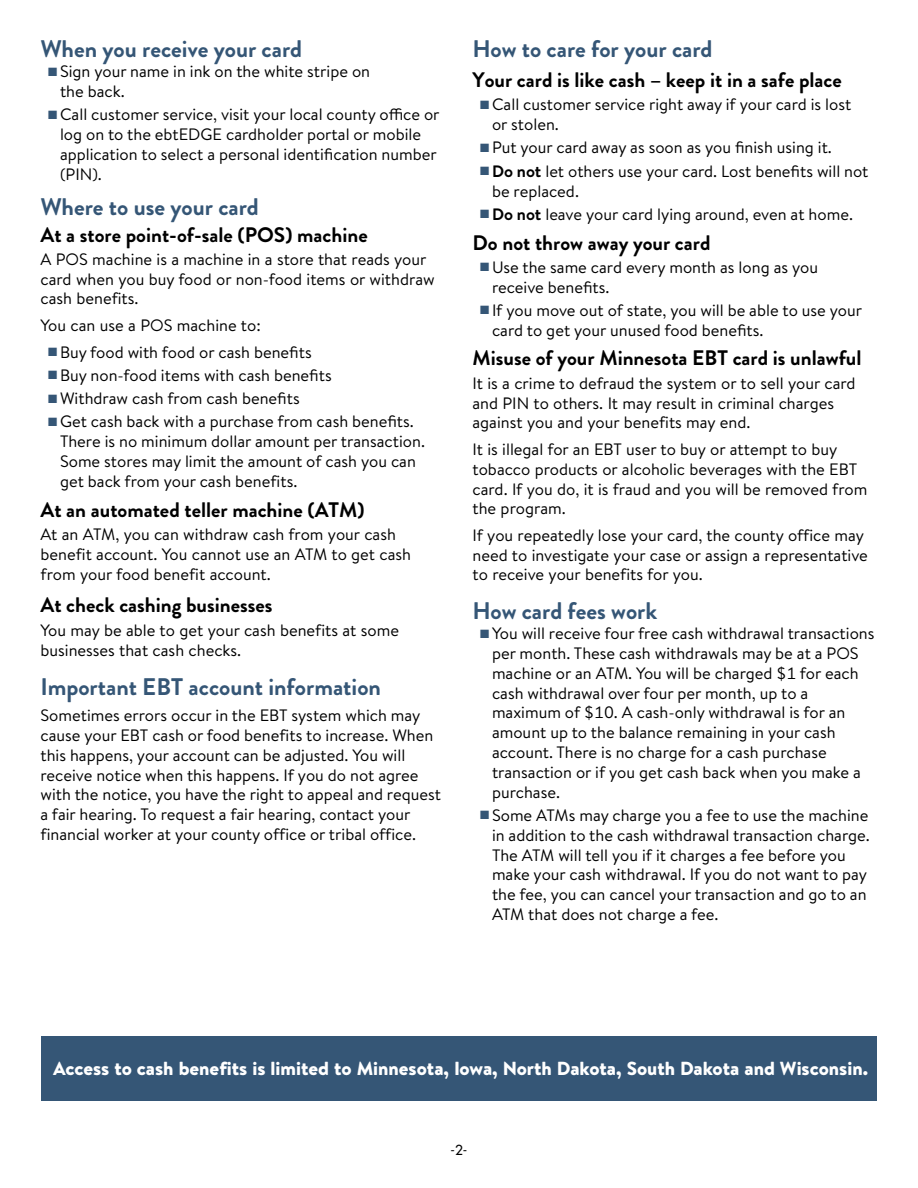
<style>
.page{position:relative;width:918px;height:1188px;background:#fff}
.page>*{position:absolute;margin:0;border:0;box-sizing:border-box;transform-origin:0 0}
.t1{font:700 24px "Brandon Grotesque";color:#355676}
.t2{font:700 21px "Brandon Grotesque";color:#000}
.BodyText-bold-13_pt{font:900 18.9px "Brandon Text";color:#fff}
.BodyText{font:16.5px/19.8px "Brandon Text";color:#000}
.t3{font:13.5px "Futura";color:#000}
.s1{color:#355676}
.s2{font-weight:700}
</style>
<div class="page">
<div style="left:41px;top:1036px;width:836px;height:65px;background:#355676"></div>
<h2 class="t1" style="left:40px;top:32px;width:263px">When you receive your card</h2>
<p class="BodyText" style="left:60px;top:61px;width:312px;text-indent:-12px"><span class="s1">■</span> Sign your name in ink on the white stripe on the back.</p>
<p class="BodyText" style="left:60px;top:104px;width:381px;text-indent:-12px"><span class="s1">■</span> Call customer service, visit your local county office or log on to the ebtEDGE cardholder portal or mobile application to select a personal identification number (PIN).</p>
<h2 class="t1" style="left:40px;top:190px;width:220px">Where to use your card</h2>
<h3 class="t2" style="left:40px;top:220px;width:329px">At a store point-of-sale (POS) machine</h3>
<p class="BodyText" style="left:40px;top:249px;width:396px">A POS machine is a machine in a store that reads your card when you buy food or non-food items or withdraw cash benefits.</p>
<p class="BodyText" style="left:40px;top:315px;width:222px">You can use a POS machine to:</p>
<p class="BodyText" style="left:48px;top:341px;width:265px"><span class="s1">■</span> Buy food with food or cash benefits</p>
<p class="BodyText" style="left:48px;top:365px;width:285px"><span class="s1">■</span> Buy non-food items with cash benefits</p>
<p class="BodyText" style="left:48px;top:388px;width:253px"><span class="s1">■</span> Withdraw cash from cash benefits</p>
<p class="BodyText" style="left:60px;top:411px;width:367px;text-indent:-12px"><span class="s1">■</span> Get cash back with a purchase from cash benefits.<br>There is no minimum dollar amount per transaction.<br>Some stores may limit the amount of cash you can get back from your cash benefits.</p>
<h3 class="t2" style="left:40px;top:495px;width:326px">At an automated teller machine (ATM)</h3>
<p class="BodyText" style="left:40px;top:524px;width:372px">At an ATM, you can withdraw cash from your cash benefit account. You cannot use an ATM to get cash from your food benefit account.</p>
<h3 class="t2" style="left:40px;top:591px;width:233px">At check cashing businesses</h3>
<p class="BodyText" style="left:40px;top:620px;width:360px">You may be able to get your cash benefits at some businesses that cash checks.</p>
<h2 class="t1" style="left:40px;top:670px;width:342px">Important EBT account information</h2>
<h2 class="BodyText" style="left:40px;top:705px;width:402px">Sometimes errors occur in the EBT system which may cause your EBT cash or food benefits to increase. When this happens, your account can be adjusted. You will receive notice when this happens. If you do not agree with the notice, you have the right to appeal and request a fair hearing. To request a fair hearing, contact your financial worker at your county office or tribal office.</h2>
<h2 class="t1" style="left:472px;top:32px;width:242px">How to care for your card</h2>
<h3 class="t2" style="left:472px;top:65px;width:371px">Your card is like cash – keep it in a safe place</h3>
<p class="BodyText" style="left:492px;top:94px;width:361px;text-indent:-12px"><span class="s1">■</span> Call customer service right away if your card is lost or stolen.</p>
<p class="BodyText" style="left:480px;top:137px;width:353px"><span class="s1">■</span> Put your card away as soon as you finish using it.</p>
<p class="BodyText" style="left:492px;top:161px;width:378px;text-indent:-12px"><span class="s1">■</span> <span class="s2">Do not</span> let others use your card. Lost benefits will not be replaced.</p>
<p class="BodyText" style="left:480px;top:204px;width:375px"><span class="s1">■</span> <span class="s2">Do not</span> leave your card lying around, even at home.</p>
<h3 class="t2" style="left:472px;top:228px;width:240px">Do not throw away your card</h3>
<p class="BodyText" style="left:492px;top:257px;width:328px;text-indent:-12px"><span class="s1">■</span> Use the same card every month as long as you receive benefits.</p>
<p class="BodyText" style="left:492px;top:300px;width:372px;text-indent:-12px"><span class="s1">■</span> If you move out of state, you will be able to use your card to get your unused food benefits.</p>
<h3 class="t2" style="left:472px;top:344px;width:391px">Misuse of your Minnesota EBT card is unlawful</h3>
<p class="BodyText" style="left:472px;top:373px;width:385px">It is a crime to defraud the system or to sell your card and PIN to others. It may result in criminal charges against you and your benefits may end.</p>
<p class="BodyText" style="left:472px;top:439px;width:396px">It is illegal for an EBT user to buy or attempt to buy tobacco products or alcoholic beverages with the EBT card. If you do, it is fraud and you will be removed from the program.</p>
<p class="BodyText" style="left:472px;top:525px;width:397px">If you repeatedly lose your card, the county office may need to investigate your case or assign a representative to receive your benefits for you.</p>
<h2 class="t1" style="left:472px;top:594px;width:186px">How card fees work</h2>
<p class="BodyText" style="left:492px;top:623px;width:384px;text-indent:-12px"><span class="s1">■</span> You will receive four free cash withdrawal transactions per month. These cash withdrawals may be at a POS machine or an ATM. You will be charged $1 for each cash withdrawal over four per month, up to a maximum of $10. A cash-only withdrawal is for an amount up to the balance remaining in your cash account. There is no charge for a cash purchase transaction or if you get cash back when you make a purchase.</p>
<p class="BodyText" style="left:492px;top:805px;width:379px;text-indent:-12px"><span class="s1">■</span> Some ATMs may charge you a fee to use the machine in addition to the cash withdrawal transaction charge.<br>The ATM will tell you if it charges a fee before you make your cash withdrawal. If you do not want to pay the fee, you can cancel your transaction and go to an ATM that does not charge a fee.</p>
<p class="BodyText-bold-13_pt" style="left:53px;top:1055px;width:817px">Access to cash benefits is limited to Minnesota, Iowa, North Dakota, South Dakota and Wisconsin.</p>
<p class="t3" style="left:451px;top:1142px;width:18px">-2-</p>
</div>
